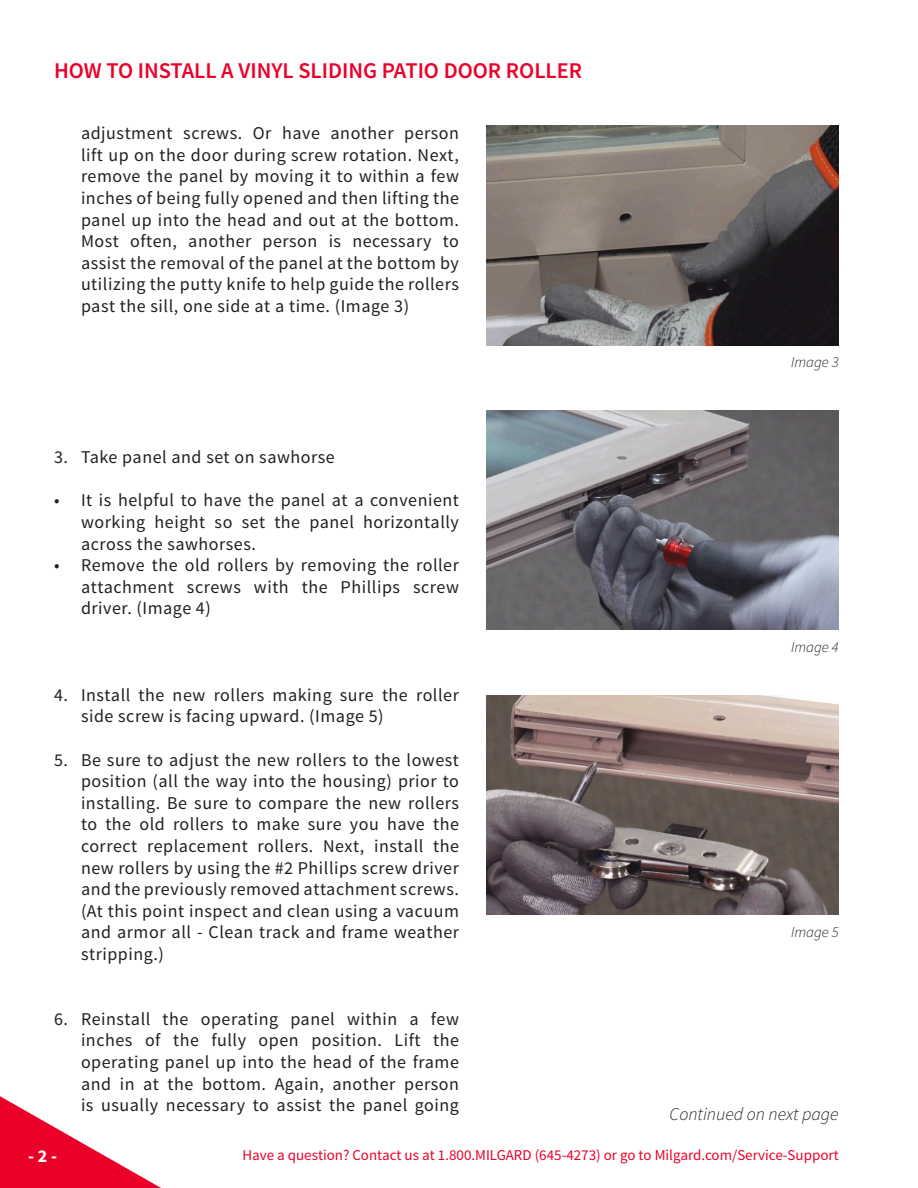
<style>
.page{position:relative;width:918px;height:1188px;background:#fff}
.page>*{position:absolute;margin:0;border:0;box-sizing:border-box;transform-origin:0 0}
.t1{font:600 22.5px "Source Sans Pro";color:#eb0029}
.t2{font:18px/21.6px "Source Sans Pro";letter-spacing:.03em;color:#231f20;text-align:justify}
.t3{font:italic 300 18px "Source Sans Pro";color:#231f20}
.t4{font:700 18px "Source Sans Pro";color:#fff}
.t5{font:15px "Source Sans Pro";color:#eb0029}
.t6{font:italic 300 15px "Source Sans Pro";color:#231f20}
</style>
<div class="page">
<svg style="left:0;top:1096px;width:161px;height:92px"></svg>
<img style="left:486px;top:126px;width:353px;height:219px">
<img style="left:486px;top:410px;width:353px;height:220px">
<img style="left:486px;top:695px;width:353px;height:220px">
<p class="t1" style="left:54px;top:57px;width:530px">HOW TO INSTALL A VINYL SLIDING PATIO DOOR ROLLER</p>
<p class="t2" style="left:81px;top:123px;width:380px">adjustment screws. Or have another person lift up on the door during screw rotation. Next, remove the panel by moving it to within a few inches of being fully opened and then lifting the panel up into the head and out at the bottom.<br>Most often, another person is necessary to assist the removal of the panel at the bottom by utilizing the putty knife to help guide the rollers past the sill, one side at a time. (Image 3)</p>
<p class="t2" style="left:54px;top:447px;width:282px">3. Take panel and set on sawhorse</p>
<p class="t2" style="left:81px;top:490px;width:380px;text-indent:-27px">• It is helpful to have the panel at a convenient working height so set the panel horizontally across the sawhorses.</p>
<p class="t2" style="left:81px;top:555px;width:380px;text-indent:-27px">• Remove the old rollers by removing the roller attachment screws with the Phillips screw driver. (Image 4)</p>
<p class="t2" style="left:81px;top:684px;width:379px;text-indent:-27px">4. Install the new rollers making sure the roller side screw is facing upward. (Image 5)</p>
<p class="t2" style="left:81px;top:749px;width:380px;text-indent:-27px">5. Be sure to adjust the new rollers to the lowest position (all the way into the housing) prior to installing. Be sure to compare the new rollers to the old rollers to make sure you have the correct replacement rollers. Next, install the new rollers by using the #2 Phillips screw driver and the previously removed attachment screws. (At this point inspect and clean using a vacuum and armor all - Clean track and frame weather stripping.)</p>
<p class="t2" style="left:81px;top:1008px;width:380px;text-indent:-27px">6. Reinstall the operating panel within a few inches of the fully open position. Lift the operating panel up into the head of the frame and in at the bottom. Again, another person is usually necessary to assist the panel going</p>
<p class="t6" style="left:791px;top:353px;width:49px">Image 3</p>
<p class="t6" style="left:791px;top:638px;width:49px">Image 4</p>
<p class="t6" style="left:791px;top:923px;width:49px">Image 5</p>
<p class="t3" style="left:670px;top:1103px;width:171px">Continued on next page</p>
<p class="t4" style="left:28px;top:1144px;width:30px">- 2 -</p>
<p class="t5" style="left:242px;top:1145px;width:598px">Have a question? Contact us at 1.800.MILGARD (645-4273) or go to Milgard.com/Service-Support</p>
</div>
